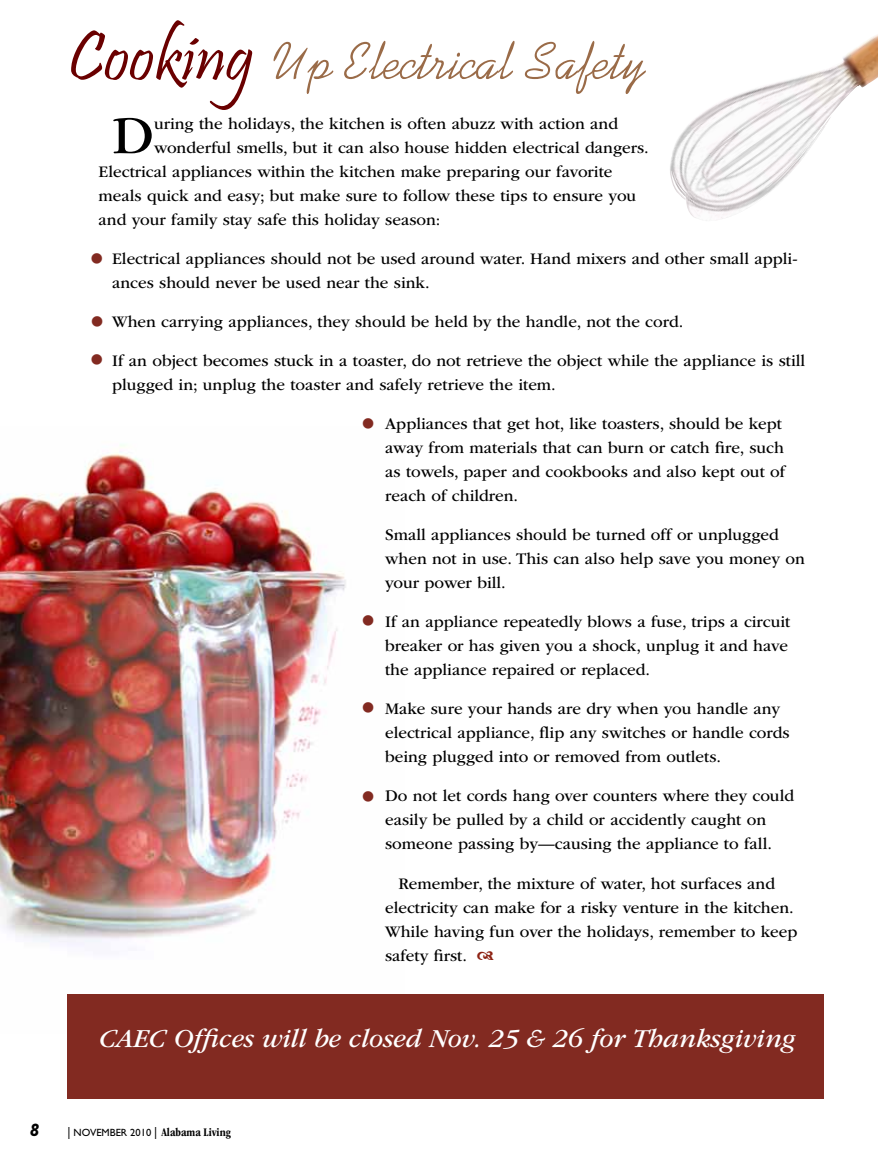
<style>
.page{position:relative;width:878px;height:1175px;background:#fff}
.page>*{position:absolute;margin:0;border:0;box-sizing:border-box;transform-origin:0 0}
.t1{font:55.35px "ITC Garamond Std";color:#000}
.t2{font:52.5px "FELIX";color:#9a6b48}
.t3{font:italic 27px "ITC Garamond Std";color:#fff}
.t4{font:18px "Wingdings";color:#822a21}
.t5{font:italic 700 18px "Gill Sans Std";color:#000}
.t6{font:16.8px/24px "ITC Garamond Std";color:#000}
.t7{font:700 condensed 12px "ITC Garamond Std";color:#000}
.s1{font-family:"Pristina";font-size:72px;color:#6a0000}
.s2{font-family:"Gill Sans Std";font-weight:400;font-stretch:normal}
.s3{font-family:"Gill Sans Std";font-weight:400;font-stretch:normal;font-size:10.5px}
</style>
<div class="page">
<img style="left:0;top:444px;width:346px;height:589px">
<div style="left:68px;top:994px;width:756px;height:104px;background:#822a21"></div>
<img style="left:670px;top:35px;width:207px;height:186px">
<h2 class="t2" style="left:68px;top:31px;width:578px"><span class="s1">Cooking</span> Up Electrical Safety</h2>
<h1 class="t1" style="left:112px;top:105px;width:43px">D</h1>
<p class="t6" style="left:154px;top:112px;width:465px">uring the holidays, the kitchen is often abuzz with action and</p>
<p class="t6" style="left:154px;top:136px;width:496px">wonderful smells, but it can also house hidden electrical dangers.</p>
<p class="t6" style="left:99px;top:160px;width:515px">Electrical appliances within the kitchen make preparing our favorite</p>
<p class="t6" style="left:99px;top:184px;width:539px">meals quick and easy; but make sure to follow these tips to ensure you</p>
<p class="t6" style="left:99px;top:208px;width:343px">and your family stay safe this holiday season:</p>
<p class="t6" style="left:112px;top:247px;width:687px">Electrical appliances should not be used around water. Hand mixers and other small appli&shy;ances should never be used near the sink.</p>
<p class="t6" style="left:112px;top:310px;width:572px">When carrying appliances, they should be held by the handle, not the cord.</p>
<p class="t6" style="left:112px;top:349px;width:694px">If an object becomes stuck in a toaster, do not retrieve the object while the appliance is still plugged in; unplug the toaster and safely retrieve the item.</p>
<p class="t6" style="left:385px;top:412px;width:401px">Appliances that get hot, like toasters, should be kept away from materials that can burn or catch fire, such as towels, paper and cookbooks and also kept out of reach of children.</p>
<p class="t6" style="left:385px;top:523px;width:421px">Small appliances should be turned off or unplugged when not in use. This can also help save you money on your power bill.</p>
<p class="t6" style="left:385px;top:610px;width:407px">If an appliance repeatedly blows a fuse, trips a circuit breaker or has given you a shock, unplug it and have the appliance repaired or replaced.</p>
<p class="t6" style="left:385px;top:697px;width:406px">Make sure your hands are dry when you handle any electrical appliance, flip any switches or handle cords being plugged into or removed from outlets.</p>
<p class="t6" style="left:385px;top:784px;width:410px">Do not let cords hang over counters where they could easily be pulled by a child or accidently caught on someone passing by—causing the appliance to fall.</p>
<p class="t6" style="left:385px;top:871px;width:414px;text-indent:14px">Remember, the mixture of water, hot surfaces and electricity can make for a risky venture in the kitchen.<br>While having fun over the holidays, remember to keep safety first.</p>
<p class="t4" style="left:90px;top:249px;width:15px">●</p>
<p class="t4" style="left:90px;top:312px;width:15px">●</p>
<p class="t4" style="left:90px;top:349px;width:15px">●</p>
<p class="t4" style="left:361px;top:414px;width:15px">●</p>
<p class="t4" style="left:361px;top:611px;width:15px">●</p>
<p class="t4" style="left:361px;top:697px;width:15px">●</p>
<p class="t4" style="left:361px;top:786px;width:15px">●</p>
<h3 class="t3" style="left:99px;top:1023px;width:698px">CAEC Offices will be closed Nov. 25 &amp; 26 for Thanksgiving</h3>
<p class="t5" style="left:30px;top:1119px;width:11px">8</p>
<p class="t7" style="left:68px;top:1125px;width:165px"><span class="s2">|</span> <span class="s3">NOVEMBER 2010</span> <span class="s2">|</span> Alabama Living</p>
</div>
